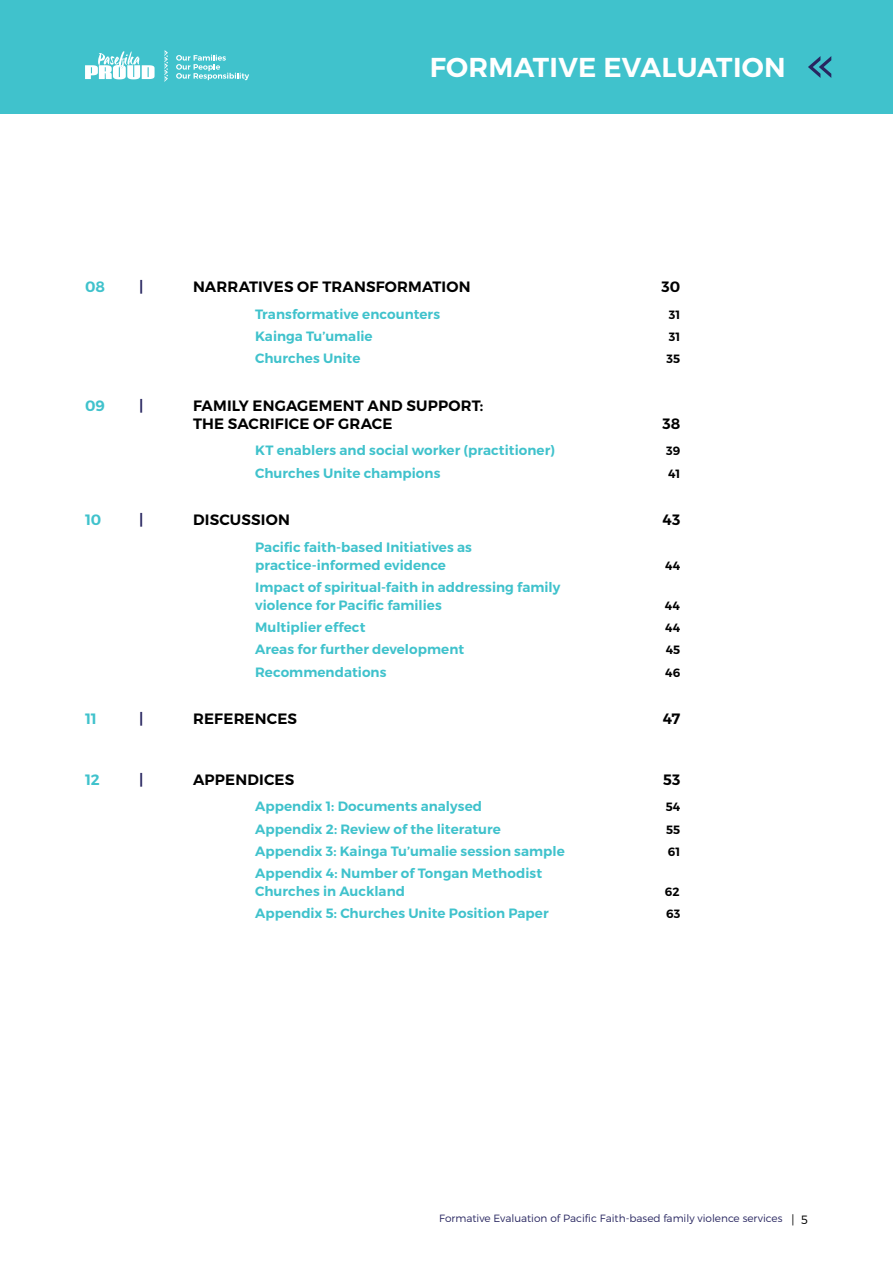
<style>
.page{position:relative;width:893px;height:1263px;background:#fff}
.page>*{position:absolute;margin:0;border:0;box-sizing:border-box;transform-origin:0 0}
.t1{font:600 27.3px "Montserrat";letter-spacing:.01em;color:#fff}
.t2{font:600 15px/18px "Montserrat";letter-spacing:.01em;color:#000}
.t3{font:600 15px "Montserrat";letter-spacing:-.01em;color:#40c2cc}
.t4{font:600 15px "Montserrat";color:#282660}
.t5{font:600 13.5px/18px "Montserrat";letter-spacing:.005em;color:#40c2cc}
.t6{font:600 12px "Montserrat";letter-spacing:.01em;color:#000}
.t7{font:300 12px "Montserrat";color:#000}
.t8{font:300 10.5px "Montserrat";color:#282660}
</style>
<div class="page">
<div style="left:0;top:0;width:893px;height:113px;background:#40c2cc"></div>
<svg style="left:808px;top:56px;width:23px;height:22px"></svg>
<svg style="left:164px;top:50px;width:4px;height:32px"></svg>
<svg style="left:176px;top:55px;width:73px;height:25px"></svg>
<svg style="left:85px;top:51px;width:70px;height:28px"></svg>
<h1 class="t1" style="left:430px;top:50px;width:358px">FORMATIVE EVALUATION</h1>
<p class="t3" style="left:85px;top:277px;width:22px">08</p>
<p class="t4" style="left:139px;top:277px;width:6px">|</p>
<p class="t2" style="left:193px;top:278px;width:279px">NARRATIVES OF TRANSFORMATION</p>
<p class="t2" style="left:662px;top:278px;width:20px">30</p>
<p class="t5" style="left:255px;top:305px;width:186px">Transformative encounters</p>
<p class="t6" style="left:669px;top:307px;width:13px">31</p>
<p class="t5" style="left:255px;top:327px;width:119px">Kainga Tu’umalie</p>
<p class="t6" style="left:669px;top:329px;width:13px">31</p>
<p class="t5" style="left:255px;top:349px;width:107px">Churches Unite</p>
<p class="t6" style="left:666px;top:351px;width:15px">35</p>
<p class="t3" style="left:85px;top:396px;width:21px">09</p>
<p class="t4" style="left:139px;top:396px;width:6px">|</p>
<p class="t2" style="left:193px;top:397px;width:292px">FAMILY ENGAGEMENT AND SUPPORT:<br>THE SACRIFICE OF GRACE</p>
<p class="t2" style="left:663px;top:415px;width:19px">38</p>
<p class="t5" style="left:255px;top:442px;width:301px">KT enablers and social worker (practitioner)</p>
<p class="t6" style="left:666px;top:444px;width:16px">39</p>
<p class="t5" style="left:255px;top:464px;width:187px">Churches Unite champions</p>
<p class="t6" style="left:668px;top:466px;width:14px">41</p>
<p class="t3" style="left:85px;top:511px;width:18px">10</p>
<p class="t4" style="left:139px;top:511px;width:6px">|</p>
<p class="t2" style="left:193px;top:511px;width:98px">DISCUSSION</p>
<p class="t2" style="left:663px;top:511px;width:19px">43</p>
<p class="t5" style="left:255px;top:538px;width:218px">Pacific faith-based Initiatives as practice-informed evidence</p>
<p class="t6" style="left:665px;top:558px;width:17px">44</p>
<p class="t5" style="left:255px;top:578px;width:307px">Impact of spiritual-faith in addressing family violence for Pacific families</p>
<p class="t6" style="left:665px;top:598px;width:17px">44</p>
<p class="t5" style="left:255px;top:618px;width:112px">Multiplier effect</p>
<p class="t6" style="left:665px;top:620px;width:17px">44</p>
<p class="t5" style="left:255px;top:641px;width:211px">Areas for further development</p>
<p class="t6" style="left:666px;top:643px;width:16px">45</p>
<p class="t5" style="left:255px;top:663px;width:133px">Recommendations</p>
<p class="t6" style="left:665px;top:665px;width:17px">46</p>
<p class="t3" style="left:85px;top:710px;width:13px">11</p>
<p class="t4" style="left:139px;top:710px;width:6px">|</p>
<p class="t2" style="left:193px;top:710px;width:106px">REFERENCES</p>
<p class="t2" style="left:663px;top:710px;width:19px">47</p>
<p class="t3" style="left:85px;top:770px;width:16px">12</p>
<p class="t4" style="left:139px;top:770px;width:6px">|</p>
<p class="t2" style="left:193px;top:771px;width:103px">APPENDICES</p>
<p class="t2" style="left:663px;top:771px;width:19px">53</p>
<p class="t5" style="left:255px;top:798px;width:229px">Appendix 1: Documents analysed</p>
<p class="t6" style="left:666px;top:800px;width:16px">54</p>
<p class="t5" style="left:255px;top:820px;width:247px">Appendix 2: Review of the literature</p>
<p class="t6" style="left:666px;top:822px;width:16px">55</p>
<p class="t5" style="left:255px;top:842px;width:311px">Appendix 3: Kainga Tu’umalie session sample</p>
<p class="t6" style="left:668px;top:844px;width:14px">61</p>
<p class="t5" style="left:255px;top:864px;width:288px">Appendix 4: Number of Tongan Methodist<br>Churches in Auckland</p>
<p class="t6" style="left:665px;top:884px;width:16px">62</p>
<p class="t5" style="left:255px;top:904px;width:295px">Appendix 5: Churches Unite Position Paper</p>
<p class="t6" style="left:666px;top:906px;width:16px">63</p>
<p class="t8" style="left:439px;top:1212px;width:345px">Formative Evaluation of Pacific Faith-based family violence services</p>
<p class="t7" style="left:792px;top:1212px;width:18px">| 5</p>
</div>
